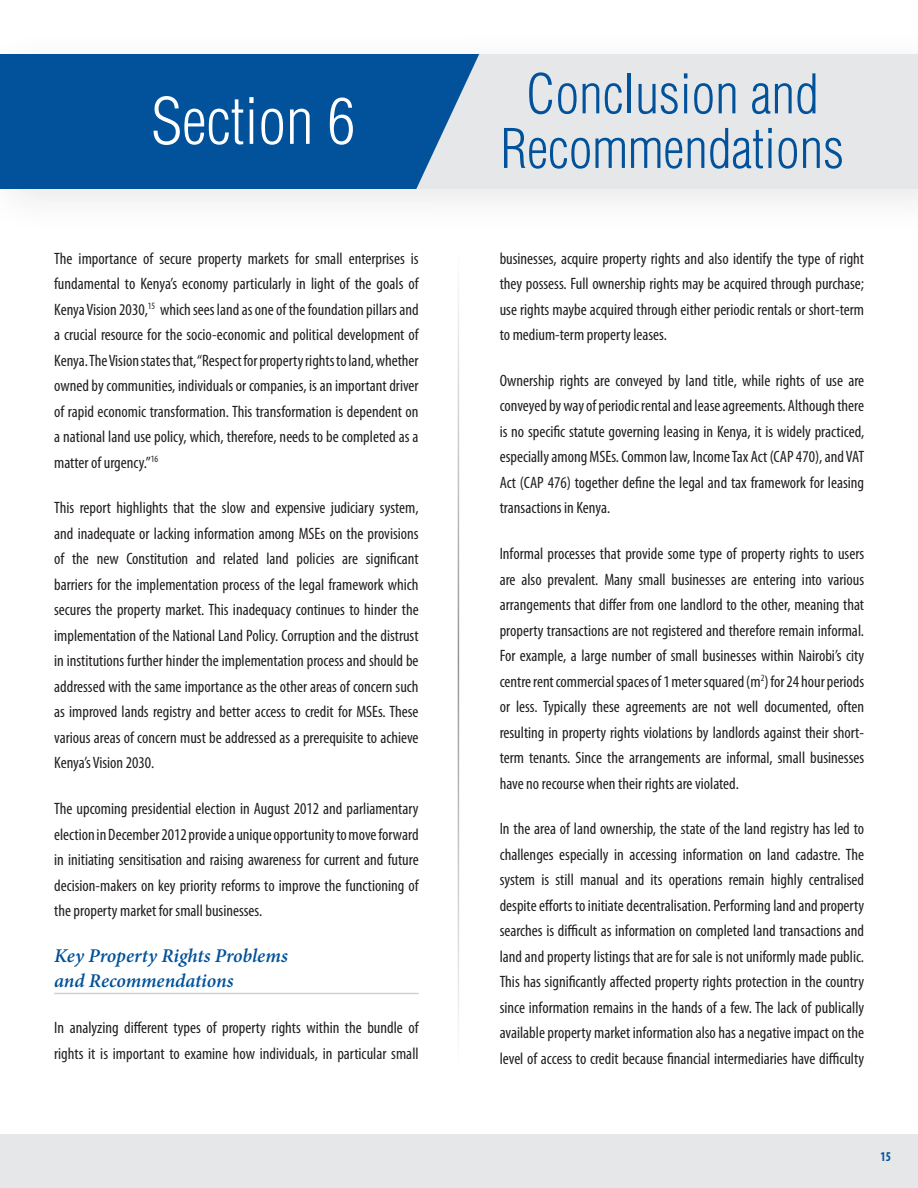
<style>
.page{position:relative;width:918px;height:1188px;background:#fff}
.page>*{position:absolute;margin:0;border:0;box-sizing:border-box;transform-origin:0 0}
.t1{font:300 condensed 62.25px "Helvetica LT Std";color:#fff}
.t2{font:300 condensed 53.25px/54.6px "Helvetica LT Std";color:#01529a;text-align:center}
.Blue_Header{font:italic 600 19.5px/25.5px "Minion Pro";letter-spacing:-.005em;color:#01529a}
.Body_Copy_myriad{font:condensed 16.5px/25.5px "Myriad Pro";color:#231f20;text-align:justify}
.t3{font:700 condensed 13.5px "Myriad Pro";color:#01529a;scale:.9 1}
</style>
<div class="page">
<div style="left:0;top:1134px;width:918px;height:54px;background:#e6e7e9"></div>
<div style="left:0;top:54px;width:918px;height:135px;background:#01529a"></div>
<div style="left:416px;top:54px;width:502px;height:135px;background:#e6e7e9"></div>
<hr style="left:54px;top:993px;width:365px;height:1px;background:#d1d2d4">
<hr style="left:458px;top:252px;width:1px;height:816px;background:#939598">
<p class="t1" style="left:151px;top:82px;width:206px">Section 6</p>
<p class="Body_Copy_myriad" style="left:54px;top:245px;width:366px">The importance of secure property markets for small enterprises is fundamental to Kenya’s economy particularly in light of the goals of Kenya Vision 2030,<sup>15</sup> which sees land as one of the foundation pillars and a crucial resource for the socio-economic and political development of Kenya. The Vision states that, “Respect for property rights to land, whether owned by communities, individuals or companies, is an important driver of rapid economic transformation. This transformation is dependent on a national land use policy, which, therefore, needs to be completed as a matter of urgency.”<sup>16</sup></p>
<p class="Body_Copy_myriad" style="left:54px;top:495px;width:366px">This report highlights that the slow and expensive judiciary system, and inadequate or lacking information among MSEs on the provisions of the new Constitution and related land policies are significant barriers for the implementation process of the legal framework which secures the property market. This inadequacy continues to hinder the implementation of the National Land Policy. Corruption and the distrust in institutions further hinder the implementation process and should be addressed with the same importance as the other areas of concern such as improved lands registry and better access to credit for MSEs. These various areas of concern must be addressed as a prerequisite to achieve Kenya’s Vision 2030.</p>
<p class="Body_Copy_myriad" style="left:54px;top:796px;width:366px">The upcoming presidential election in August 2012 and parliamentary election in December 2012 provide a unique opportunity to move forward in initiating sensitisation and raising awareness for current and future decision-makers on key priority reforms to improve the functioning of the property market for small businesses.</p>
<p class="Blue_Header" style="left:54px;top:943px;width:235px">Key Property Rights Problems and Recommendations</p>
<p class="Body_Copy_myriad" style="left:54px;top:1015px;width:366px">In analyzing different types of property rights within the bundle of rights it is important to examine how individuals, in particular small</p>
<p class="t2" style="left:501px;top:66px;width:345px">Conclusion and<br>Recommendations</p>
<p class="Body_Copy_myriad" style="left:500px;top:245px;width:366px">businesses, acquire property rights and also identify the type of right they possess. Full ownership rights may be acquired through purchase; use rights maybe acquired through either periodic rentals or short-term to medium-term property leases.</p>
<p class="Body_Copy_myriad" style="left:500px;top:367px;width:366px">Ownership rights are conveyed by land title, while rights of use are conveyed by way of periodic rental and lease agreements. Although there is no specific statute governing leasing in Kenya, it is widely practiced, especially among MSEs. Common law, Income Tax Act (CAP 470), and VAT Act (CAP 476) together define the legal and tax framework for leasing transactions in Kenya.</p>
<p class="Body_Copy_myriad" style="left:500px;top:541px;width:366px">Informal processes that provide some type of property rights to users are also prevalent. Many small businesses are entering into various arrangements that differ from one landlord to the other, meaning that property transactions are not registered and therefore remain informal.<br>For example, a large number of small businesses within Nairobi’s city centre rent commercial spaces of 1 meter squared (m<sup>2</sup>) for 24 hour periods or less. Typically these agreements are not well documented, often resulting in property rights violations by landlords against their short&shy;term tenants. Since the arrangements are informal, small businesses have no recourse when their rights are violated.</p>
<p class="Body_Copy_myriad" style="left:500px;top:816px;width:366px">In the area of land ownership, the state of the land registry has led to challenges especially in accessing information on land cadastre. The system is still manual and its operations remain highly centralised despite efforts to initiate decentralisation. Performing land and property searches is difficult as information on completed land transactions and land and property listings that are for sale is not uniformly made public.<br>This has significantly affected property rights protection in the country since information remains in the hands of a few. The lack of publically available property market information also has a negative impact on the level of access to credit because financial intermediaries have difficulty</p>
<p class="t3" style="left:881px;top:1148px;width:13px">15</p>
</div>
